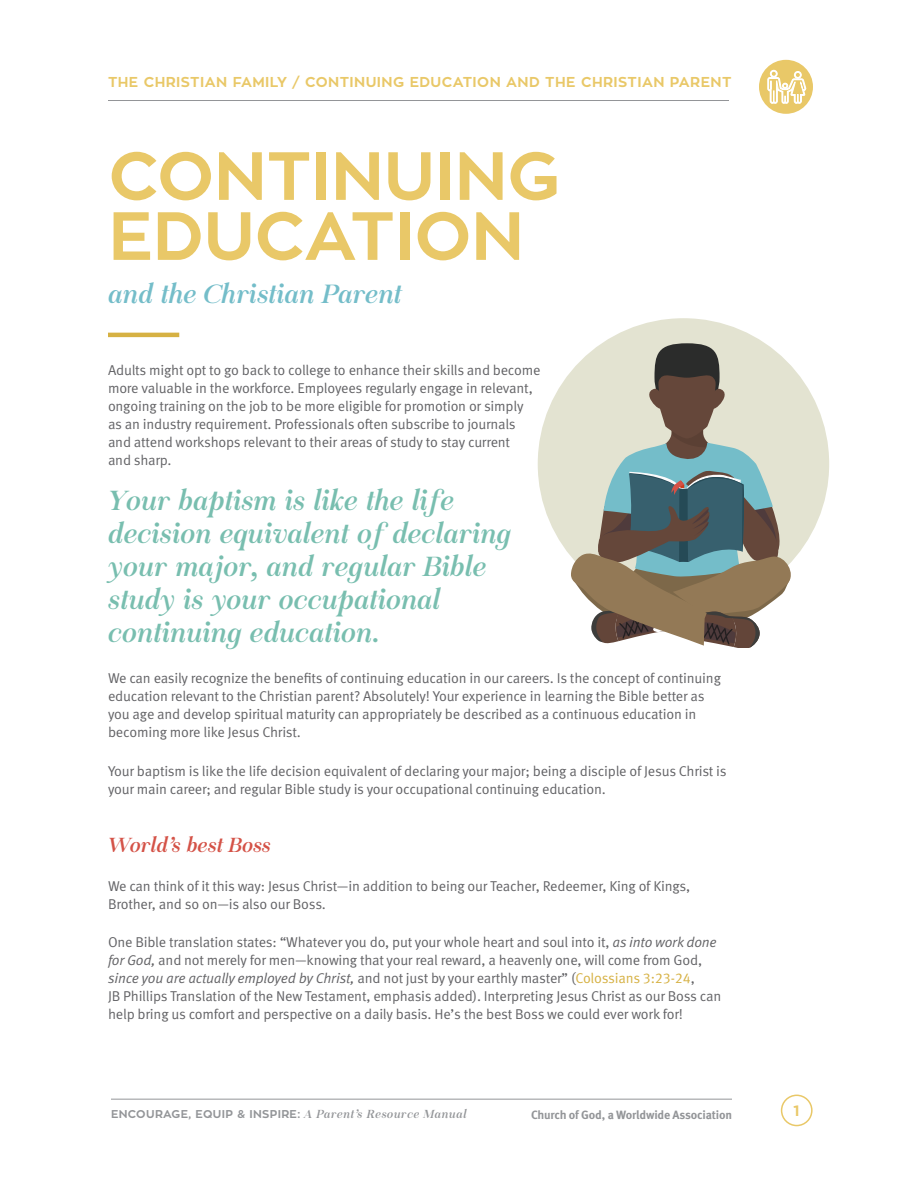
<style>
.page{position:relative;width:918px;height:1188px;background:#fff}
.page>*{position:absolute;margin:0;border:0;box-sizing:border-box;transform-origin:0 0}
.t1{font:700 67.5px/60px "Zona Pro";color:#e9c868}
.t2{font:italic 28.5px/33px "Chapaza Abigail";letter-spacing:-.01em;color:#78beaf}
.t3{font:italic 27.15px "Chapaza Abigail";letter-spacing:-.01em;color:#74bdc9}
.t4{font:italic 21px "Chapaza Abigail";letter-spacing:-.01em;color:#d45247}
.t5{font:700 15px "Zona Pro";color:#e9c868}
.t6{font:14.25px/18px "Meta OT Norm";letter-spacing:-.015em;color:#636366}
.t7{font:700 14.25px "Zona Pro";letter-spacing:.03em;color:#e9c868}
.t8{font:700 12px "Meta OT";letter-spacing:-.015em;color:#939598}
.t9{font:700 11.25px "Zona Pro";letter-spacing:.03em;color:#939598}
.s1{font-family:"Meta OT Norm Ita"}
.s2{color:#d6b143}
.s3{font-family:"Chapaza Abigail";font-weight:400;font-style:italic;font-size:12px}
</style>
<div class="page">
<div style="left:781px;top:1095px;width:32px;height:31px;border:2px solid #e9c868;border-radius:50%"></div>
<hr style="left:111px;top:1099px;width:621px;height:1px;background:#939598">
<hr style="left:108px;top:100px;width:621px;height:1px;background:#939598">
<div style="left:759px;top:60px;width:54px;height:54px;background:#e9c868;border-radius:50%"></div>
<svg style="left:768px;top:70px;width:38px;height:34px"></svg>
<hr style="left:108px;top:333px;width:71px;height:4px;background:#d6b143">
<div style="left:538px;top:318px;width:291px;height:292px;background:#e3e3d1;border-radius:50%"></div>
<div style="left:655px;top:343px;width:65px;height:69px;background:#2b2c2b;border-radius:50%"></div>
<svg style="left:571px;top:371px;width:224px;height:276px"></svg>
<p class="t7" style="left:108px;top:72px;width:625px">THE CHRISTIAN FAMILY / CONTINUING EDUCATION AND THE CHRISTIAN PARENT</p>
<p class="t1" style="left:109px;top:147px;width:453px">CONTINUING<br>EDUCATION</p>
<p class="t3" style="left:109px;top:276px;width:295px">and the Christian Parent</p>
<p class="t6" style="left:108px;top:361px;width:434px">Adults might opt to go back to college to enhance their skills and become more valuable in the workforce. Employees regularly engage in relevant, ongoing training on the job to be more eligible for promotion or simply as an industry requirement. Professionals often subscribe to journals and attend workshops relevant to their areas of study to stay current<br>and sharp.</p>
<p class="t2" style="left:109px;top:486px;width:405px">Your baptism is like the life decision equivalent of declaring your major, and regular Bible study is your occupational continuing education.</p>
<p class="t6" style="left:108px;top:670px;width:615px">We can easily recognize the benefits of continuing education in our careers. Is the concept of continuing education relevant to the Christian parent? Absolutely! Your experience in learning the Bible better as you age and develop spiritual maturity can appropriately be described as a continuous education in becoming more like Jesus Christ.</p>
<p class="t6" style="left:108px;top:762px;width:620px">Your baptism is like the life decision equivalent of declaring your major; being a disciple of Jesus Christ is your main career; and regular Bible study is your occupational continuing education.</p>
<p class="t4" style="left:108px;top:831px;width:165px">World’s best Boss</p>
<p class="t6" style="left:108px;top:877px;width:584px">We can think of it this way: Jesus Christ—in addition to being our Teacher, Redeemer, King of Kings,<br>Brother, and so on—is also our Boss.</p>
<p class="t6" style="left:108px;top:933px;width:615px">One Bible translation states: “Whatever you do, put your whole heart and soul into it, <span class="s1">as into work done for God,</span> and not merely for men—knowing that your real reward, a heavenly one, will come from God, <span class="s1">since you are actually employed by Christ,</span> and not just by your earthly master” (<span class="s2">Colossians 3:23-24</span>,<br>JB Phillips Translation of the New Testament, emphasis added). Interpreting Jesus Christ as our Boss can help bring us comfort and perspective on a daily basis. He’s the best Boss we could ever work for!</p>
<p class="t9" style="left:111px;top:1107px;width:357px">ENCOURAGE, EQUIP &amp; INSPIRE: <span class="s3">A Parent’s Resource Manual</span></p>
<p class="t5" style="left:794px;top:1101px;width:8px">1</p>
<p class="t8" style="left:531px;top:1107px;width:202px">Church of God, a Worldwide Association</p>
</div>
